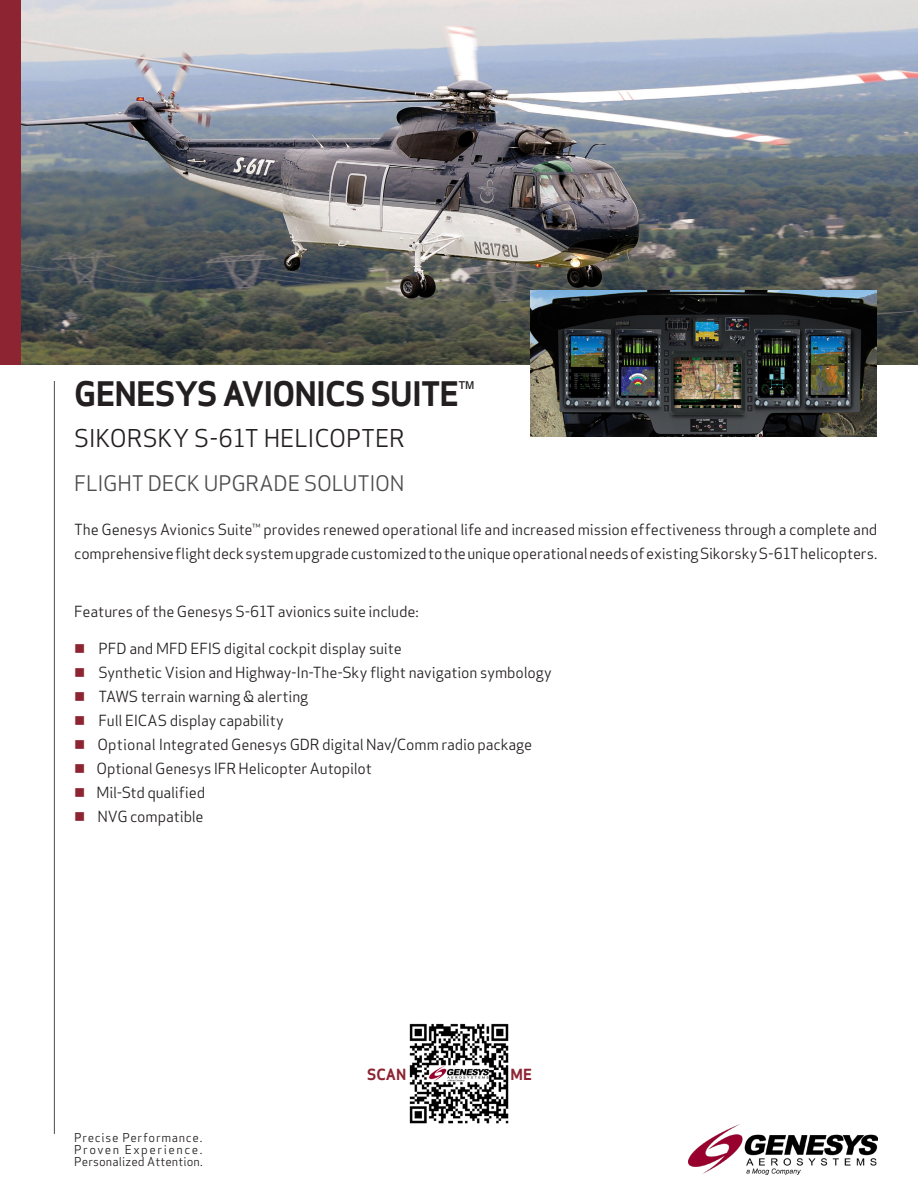
<style>
.page{position:relative;width:918px;height:1188px;background:#fff}
.page>*{position:absolute;margin:0;border:0;box-sizing:border-box;transform-origin:0 0}
.t1{font:700 33px "Apex Sans";letter-spacing:-.025em;color:#231f20}
.t2{font:24px "Apex Sans";letter-spacing:-.01em;color:#231f20}
.body_serif{font:21px "Apex Sans";letter-spacing:-.015em;color:#4b4c4d}
.t3{font:15px/24px "Apex Sans";letter-spacing:-.01em;color:#231f20}
.Bulleted_text{font:700 15px "Apex Sans";letter-spacing:.01em;color:#8d2431}
.Bulleted_text-2{font:12px "Apex Sans";letter-spacing:.01em;color:#231f20}
.Bulleted_text-3{font:12px "Apex Sans";letter-spacing:.06em;color:#231f20}
.Bulleted_text-4{font:12px "Apex Sans";letter-spacing:.13em;color:#231f20}
.s1{color:#8d2431}
</style>
<div class="page">
<img style="left:688px;top:1125px;width:190px;height:50px">
<hr style="left:54px;top:381px;width:1px;height:753px;background:#4b4c4d">
<img style="left:21px;top:0;width:897px;height:364px">
<img style="left:530px;top:291px;width:347px;height:145px">
<img style="left:409px;top:1023px;width:100px;height:101px">
<div style="left:0;top:0;width:21px;height:364px;background:#8d2431"></div>
<p class="t1" style="left:74px;top:372px;width:403px">GENESYS AVIONICS SUITE<sup>™</sup></p>
<p class="t2" style="left:74px;top:419px;width:332px">SIKORSKY S-61T HELICOPTER</p>
<p class="body_serif" style="left:74px;top:466px;width:332px">FLIGHT DECK UPGRADE SOLUTION</p>
<p class="t3" style="left:74px;top:516px;width:805px">The Genesys Avionics Suite™ provides renewed operational life and increased mission effectiveness through a complete and comprehensive flight deck system upgrade customized to the unique operational needs of existing Sikorsky S-61T helicopters.</p>
<p class="t3" style="left:74px;top:598px;width:346px">Features of the Genesys S-61T avionics suite include:</p>
<p class="t3" style="left:74px;top:636px;width:329px"><span class="s1">■</span> PFD and MFD EFIS digital cockpit display suite</p>
<p class="t3" style="left:74px;top:660px;width:479px"><span class="s1">■</span> Synthetic Vision and Highway-In-The-Sky flight navigation symbology</p>
<p class="t3" style="left:74px;top:684px;width:236px"><span class="s1">■</span> TAWS terrain warning &amp; alerting</p>
<p class="t3" style="left:74px;top:708px;width:211px"><span class="s1">■</span> Full EICAS display capability</p>
<p class="t3" style="left:74px;top:732px;width:459px"><span class="s1">■</span> Optional Integrated Genesys GDR digital Nav/Comm radio package</p>
<p class="t3" style="left:74px;top:756px;width:299px"><span class="s1">■</span> Optional Genesys IFR Helicopter Autopilot</p>
<p class="t3" style="left:74px;top:780px;width:132px"><span class="s1">■</span> Mil-Std qualified</p>
<p class="t3" style="left:74px;top:804px;width:131px"><span class="s1">■</span> NVG compatible</p>
<p class="Bulleted_text-3" style="left:74px;top:1128px;width:130px">Precise Performance.</p>
<p class="Bulleted_text-4" style="left:74px;top:1140px;width:130px">Proven Experience.</p>
<p class="Bulleted_text-2" style="left:74px;top:1152px;width:130px">Personalized Attention.</p>
<p class="Bulleted_text" style="left:367px;top:1064px;width:41px">SCAN</p>
<p class="Bulleted_text" style="left:511px;top:1064px;width:23px">ME</p>
</div>
